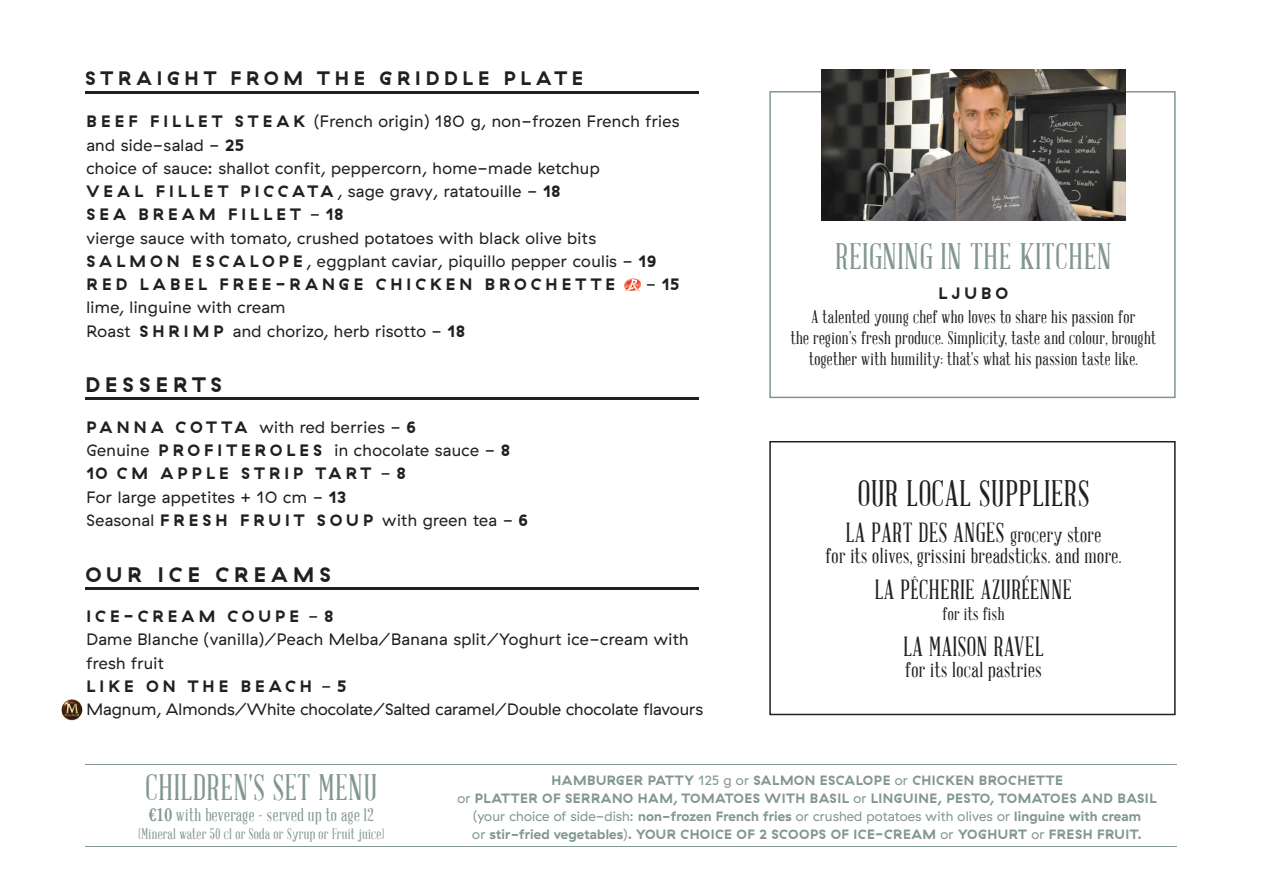
<style>
.page{position:relative;width:1263px;height:893px;background:#fff}
.page>*{position:absolute;margin:0;border:0;box-sizing:border-box;transform-origin:0 0}
.t1{font:36px "Abraham Lincoln";letter-spacing:.025em;color:#81978f}
.t2{font:36px "Abraham Lincoln";letter-spacing:.025em;color:#212020}
.t3{font:27px "Abraham Lincoln";letter-spacing:.025em;color:#212020}
.t4{font:21px "Abraham Lincoln";letter-spacing:.025em;color:#212020}
.t5{font:700 21px "GT Haptik";letter-spacing:.245em;color:#212020}
.t6{font:700 19.5px "GT Haptik";letter-spacing:.25em;color:#212020}
.t7{font:18px/21px "Abraham Lincoln";letter-spacing:.025em;color:#212020;text-align:center}
.t8{font:18px "Abraham Lincoln";letter-spacing:.025em;color:#81978f}
.t9{font:16.5px/23.2px "GT Haptik";letter-spacing:.025em;color:#212020}
.t10{font:700 16.5px/23.2px "GT Haptik";letter-spacing:.25em;color:#212020}
.t11{font:16.5px "GT Haptik";letter-spacing:.005em;color:#212020}
.t12{font:15px "Abraham Lincoln";letter-spacing:.025em;color:#81978f}
.t13{font:700 13.5px/18px "GT Haptik";letter-spacing:.035em;color:#81978f}
.s1{font-weight:700}
.s2{font-weight:400}
.s3{font-size:21px}
.s4{font-family:"Baskerville";font-weight:600;font-size:19.5px}
</style>
<div class="page">
<div style="left:769px;top:441px;width:406px;height:274px;border:2px solid #212020"></div>
<div style="left:769px;top:91px;width:406px;height:307px;border:2px solid #81978f"></div>
<img style="left:624px;top:278px;width:16px;height:12px">
<hr style="left:85px;top:91px;width:613px;height:3px;background:#212020">
<hr style="left:85px;top:398px;width:613px;height:2px;background:#212020">
<hr style="left:85px;top:587px;width:613px;height:3px;background:#212020">
<img style="left:822px;top:69px;width:303px;height:152px">
<hr style="left:85px;top:846px;width:1091px;height:1px;background:#81978f">
<hr style="left:85px;top:764px;width:1091px;height:1px;background:#81978f">
<img style="left:61px;top:699px;width:21px;height:21px">
<p class="t6" style="left:85px;top:66px;width:499px">STRAIGHT FROM THE GRIDDLE PLATE</p>
<p class="t9" style="left:86px;top:110px;width:595px"><span class="s1">B E E F F I L L E T S T E A K</span> (French origin) 180 g, non-frozen French fries and side-salad - <span class="s1">25</span></p>
<p class="t9" style="left:86px;top:157px;width:515px">choice of sauce: shallot confit, peppercorn, home-made ketchup</p>
<p class="t10" style="left:87px;top:180px;width:476px">V E A L F I L L E T P I C C ATA <span class="s2">, sage gravy, ratatouille -</span> 18<br>SEA BREAM FILLET <span class="s2">-</span> 18</p>
<p class="t9" style="left:86px;top:226px;width:511px">vierge sauce with tomato, crushed potatoes with black olive bits</p>
<p class="t10" style="left:87px;top:250px;width:571px">S A L M O N E S C A L O P E <span class="s2">, eggplant caviar, piquillo pepper coulis -</span> 19<br>RED LABEL FREE-RANGE CHICKEN BROCHETTE</p>
<p class="t10" style="left:646px;top:273px;width:35px"><span class="s2">-</span> 15</p>
<p class="t9" style="left:86px;top:296px;width:381px">lime, linguine with cream<br>Roast <span class="s1">S H R I M P</span> and chorizo, herb risotto - <span class="s1">18</span></p>
<p class="t5" style="left:85px;top:372px;width:138px">DESSERTS</p>
<p class="t9" style="left:87px;top:416px;width:331px"><span class="s1">PA N N A C O T TA</span> with red berries - <span class="s1">6</span></p>
<p class="t10" style="left:86px;top:439px;width:425px"><span class="s2">Genuine</span> P R O F I T E R O L E S <span class="s2">in chocolate sauce -</span> 8<br>10 CM APPLE STRIP TART <span class="s2">-</span> 8</p>
<p class="t9" style="left:86px;top:485px;width:262px">For large appetites + 10 cm - <span class="s1">13</span></p>
<p class="t9" style="left:86px;top:509px;width:443px">Seasonal <span class="s1">F R E S H F R U I T S O U P</span> with green tea - <span class="s1">6</span></p>
<p class="t5" style="left:85px;top:561px;width:247px">OUR ICE CREAMS</p>
<p class="t10" style="left:87px;top:605px;width:249px">ICE-CREAM COUPE <span class="s2">-</span> 8</p>
<p class="t9" style="left:86px;top:628px;width:604px">Dame Blanche (vanilla)/Peach Melba/Banana split/Yoghurt ice-cream with fresh fruit<br><span class="s1">LIKE ON THE BEACH</span> - <span class="s1">5</span></p>
<p class="t11" style="left:86px;top:700px;width:618px">Magnum, Almonds/White chocolate/Salted caramel/Double chocolate flavours</p>
<p class="t1" style="left:835px;top:238px;width:277px">REIGNING IN THE KITCHEN</p>
<p class="t10" style="left:939px;top:282px;width:71px">LJUBO</p>
<p class="t7" style="left:791px;top:307px;width:367px">A talented young chef who loves to share his passion for<br>the region’s fresh produce. Simplicity, taste and colour, brought together with humility: that's what his passion taste like.</p>
<p class="t2" style="left:858px;top:474px;width:233px">OUR LOCAL SUPPLIERS</p>
<p class="t3" style="left:846px;top:518px;width:257px">LA PART DES ANGES <span class="s3">grocery store</span></p>
<p class="t4" style="left:825px;top:544px;width:298px">for its olives, grissini breadsticks. and more.</p>
<p class="t3" style="left:875px;top:575px;width:199px">LA PÊCHERIE AZURÉENNE</p>
<p class="t7" style="left:942px;top:603px;width:63px">for its fish</p>
<p class="t3" style="left:903px;top:632px;width:141px">LA MAISON RAVEL</p>
<p class="t4" style="left:905px;top:658px;width:138px">for its local pastries</p>
<p class="t1" style="left:146px;top:769px;width:233px">CHILDREN'S SET MENU</p>
<p class="t13" style="left:551px;top:771px;width:513px">HAMBURGER PATTY <span class="s2">125 g or</span> SALMON ESCALOPE <span class="s2">or</span> CHICKEN BROCHETTE</p>
<p class="t13" style="left:457px;top:789px;width:701px"><span class="s2">or</span> PLATTER OF SERRANO HAM, TOMATOES WITH BASIL <span class="s2">or</span> LINGUINE, PESTO, TOMATOES AND BASIL</p>
<p class="t13" style="left:472px;top:807px;width:671px"><span class="s2">(your choice of side-dish:</span> non-frozen French fries <span class="s2">or crushed potatoes with olives or</span> linguine with cream <span class="s2">or</span> stir-fried vegetables<span class="s2">)</span>. YOUR CHOICE OF 2 SCOOPS OF ICE-CREAM <span class="s2">or</span> YOGHURT <span class="s2">or</span> FRESH FRUIT.</p>
<p class="t8" style="left:149px;top:805px;width:226px"><span class="s4">€10</span> with beverage - served up to age 12</p>
<p class="t12" style="left:139px;top:826px;width:247px">(Mineral water 50 cl or Soda or Syrup or Fruit juice)</p>
</div>
